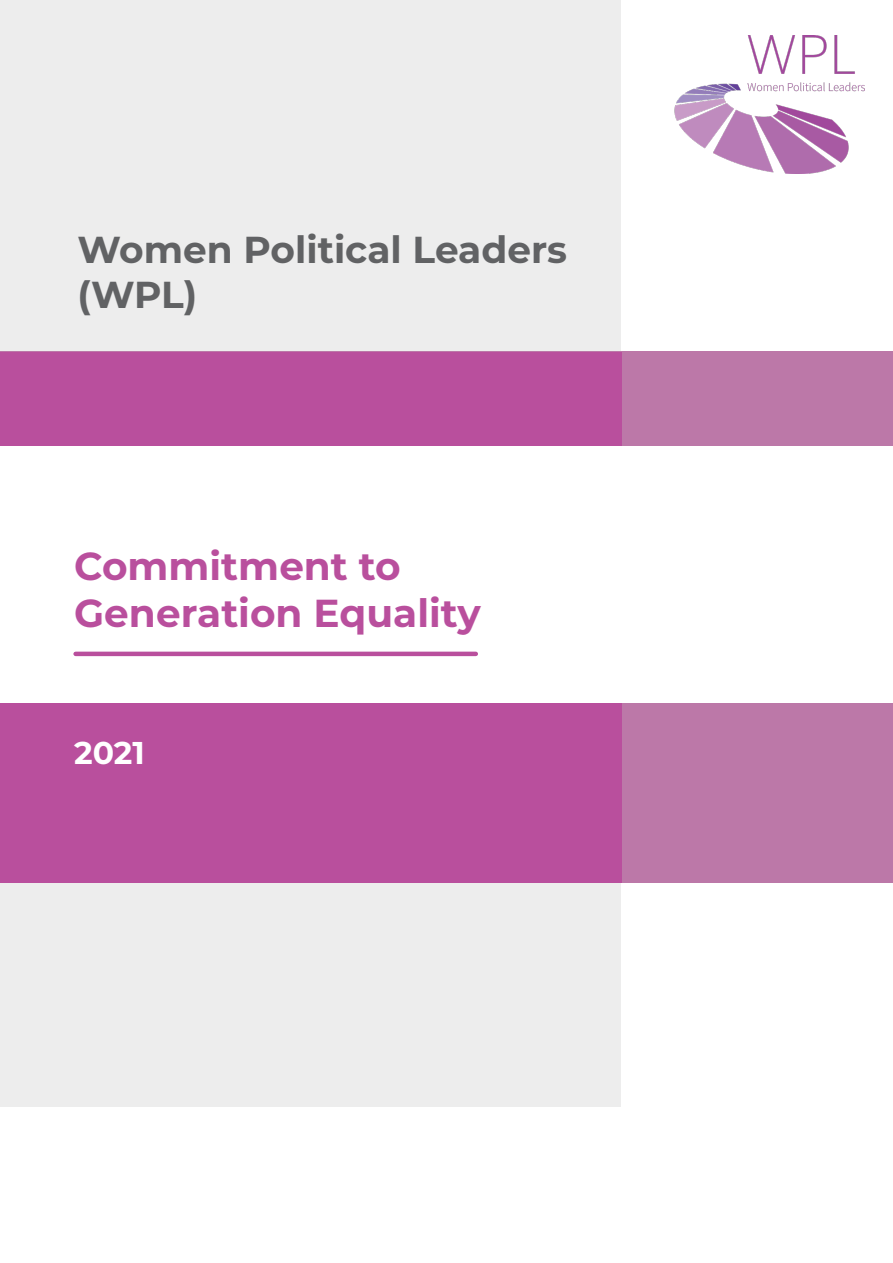
<style>
.page{position:relative;width:893px;height:1263px;background:#fff}
.page>*{position:absolute;margin:0;border:0;box-sizing:border-box;transform-origin:0 0}
.t1{font:700 39px/46.8px "Montserrat";color:#b94f9d}
.t2{font:700 37.5px/45px "Montserrat";color:#616264}
.t3{font:700 31.5px "Montserrat";color:#fff}
</style>
<div class="page">
<img style="left:674px;top:36px;width:190px;height:137px">
<div style="left:0;top:0;width:621px;height:1107px;background:#ededed"></div>
<div style="left:0;top:352px;width:893px;height:531px;background:#bc78a8"></div>
<div style="left:0;top:352px;width:621px;height:531px;background:#b94f9d"></div>
<div style="left:0;top:446px;width:893px;height:257px;background:#fff"></div>
<hr style="left:76px;top:652px;width:400px;height:4px;background:#b94f9d">
<p class="t2" style="left:78px;top:225px;width:491px">Women Political Leaders (WPL)</p>
<p class="t1" style="left:74px;top:540px;width:408px">Commitment to<br>Generation Equality</p>
<p class="t3" style="left:74px;top:730px;width:72px">2021</p>
</div>
